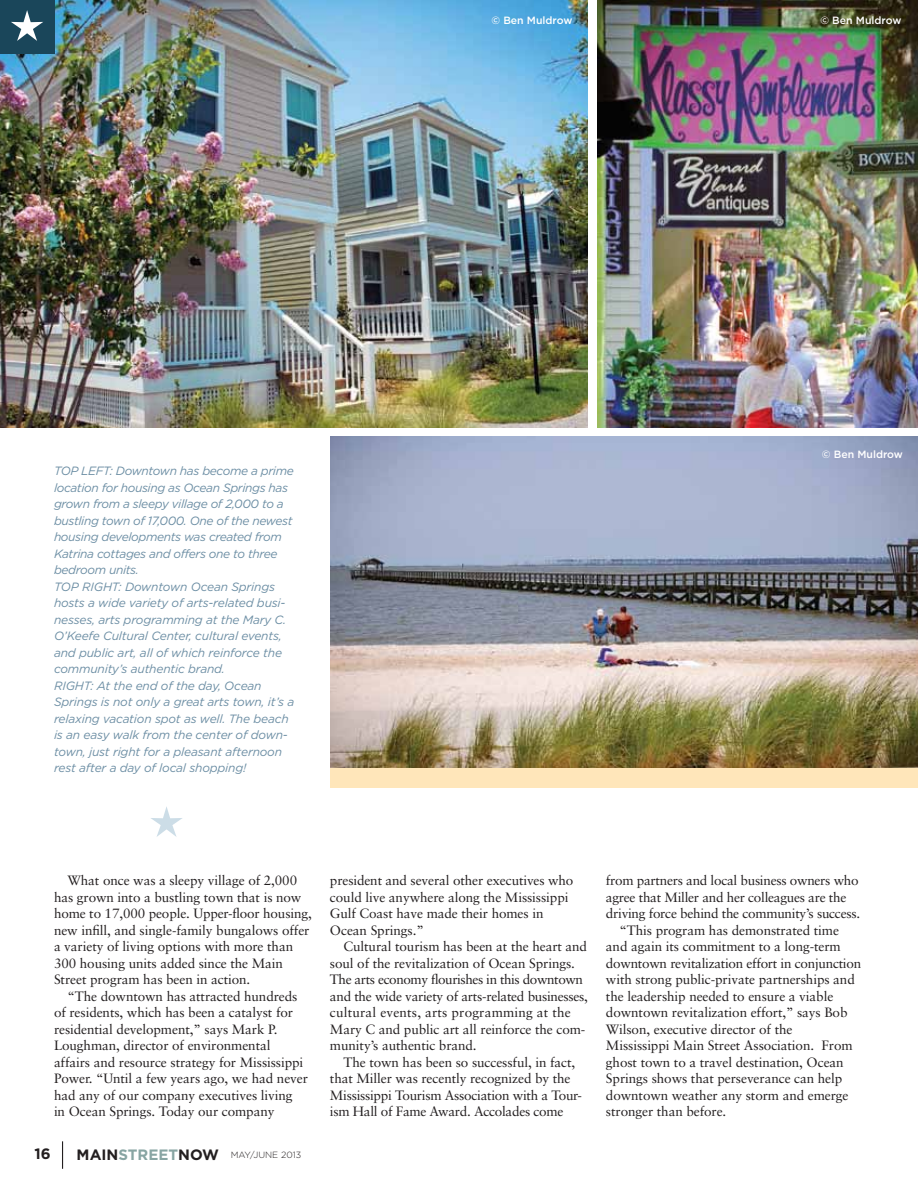
<style>
.page{position:relative;width:918px;height:1188px;background:#fff}
.page>*{position:absolute;margin:0;border:0;box-sizing:border-box;transform-origin:0 0}
.t1{font:700 15px "Gotham";color:#231f20}
.t2{font:13.5px/16.5px "Sabon";letter-spacing:-.005em;color:#231f20}
.t3{font:italic 12px/16.5px "Gotham";letter-spacing:-.015em;color:#6c8ea4}
.t4{font:500 10.5px "Gotham";color:#fff}
.t5{font:300 9px "Gotham HTF";color:#231f20}
.s1{font-family:"Gotham";font-weight:700;font-size:15px}
.s2{font-family:"Gotham";font-weight:700;font-size:15px;color:#88a5a3}
</style>
<div class="page">
<svg style="left:62px;top:1141px;width:1px;height:28px"></svg>
<div style="left:330px;top:766px;width:588px;height:22px;background:#ffe6ba"></div>
<img style="left:0;top:0;width:588px;height:428px">
<div style="left:0;top:0;width:54px;height:54px;background:#1a465a"></div>
<svg style="left:11px;top:10px;width:32px;height:31px"></svg>
<svg style="left:151px;top:807px;width:31px;height:30px"></svg>
<img style="left:597px;top:0;width:321px;height:428px">
<img style="left:330px;top:436px;width:588px;height:331px">
<p class="t4" style="left:491px;top:14px;width:82px">© Ben Muldrow</p>
<p class="t4" style="left:820px;top:14px;width:82px">© Ben Muldrow</p>
<p class="t3" style="left:54px;top:463px;width:242px">TOP LEFT: Downtown has become a prime location for housing as Ocean Springs has grown from a sleepy village of 2,000 to a bustling town of 17,000. One of the newest housing developments was created from Katrina cottages and offers one to three bedroom units.<br>TOP RIGHT: Downtown Ocean Springs hosts a wide variety of arts-related busi&shy;nesses, arts programming at the Mary C.<br>O’Keefe Cultural Center, cultural events, and public art, all of which reinforce the community’s authentic brand.<br>RIGHT: At the end of the day, Ocean Springs is not only a great arts town, it’s a relaxing vacation spot as well. The beach is an easy walk from the center of down&shy;town, just right for a pleasant afternoon rest after a day of local shopping!</p>
<p class="t4" style="left:822px;top:448px;width:82px">© Ben Muldrow</p>
<p class="t2" style="left:54px;top:872px;width:259px;text-indent:14px">What once was a sleepy village of 2,000 has grown into a bustling town that is now home to 17,000 people. Upper-floor housing, new infill, and single-family bungalows offer a variety of living options with more than 300 housing units added since the Main Street program has been in action.</p>
<p class="t2" style="left:54px;top:988px;width:256px;text-indent:14px">“The downtown has attracted hundreds of residents, which has been a catalyst for residential development,” says Mark P.<br>Loughman, director of environmental affairs and resource strategy for Mississippi Power. “Until a few years ago, we had never had any of our company executives living<br>in Ocean Springs. Today our company</p>
<p class="t1" style="left:34px;top:1145px;width:18px">16</p>
<p class="t5" style="left:77px;top:1150px;width:226px"><span class="s1">MAIN</span><span class="s2">STREET</span><span class="s1">NOW</span> MAY/JUNE 2013</p>
<p class="t2" style="left:330px;top:872px;width:245px">president and several other executives who could live anywhere along the Mississippi Gulf Coast have made their homes in Ocean Springs.”</p>
<p class="t2" style="left:330px;top:938px;width:260px;text-indent:14px">Cultural tourism has been at the heart and soul of the revitalization of Ocean Springs.<br>The arts economy flourishes in this downtown and the wide variety of arts-related businesses, cultural events, arts programming at the Mary C and public art all reinforce the com&shy;munity’s authentic brand.</p>
<p class="t2" style="left:330px;top:1054px;width:254px;text-indent:14px">The town has been so successful, in fact, that Miller was recently recognized by the Mississippi Tourism Association with a Tour&shy;ism Hall of Fame Award. Accolades come</p>
<p class="t2" style="left:606px;top:872px;width:254px">from partners and local business owners who</p>
<p class="t2" style="left:606px;top:889px;width:242px">agree that Miller and her colleagues are the</p>
<p class="t2" style="left:606px;top:905px;width:256px">driving force behind the community’s success.</p>
<p class="t2" style="left:619px;top:922px;width:221px">“This program has demonstrated time</p>
<p class="t2" style="left:606px;top:938px;width:236px">and again its commitment to a long-term</p>
<p class="t2" style="left:606px;top:955px;width:257px">downtown revitalization effort in conjunction</p>
<p class="t2" style="left:606px;top:971px;width:250px">with strong public-private partnerships and</p>
<p class="t2" style="left:606px;top:988px;width:229px">the leadership needed to ensure a viable</p>
<p class="t2" style="left:606px;top:1004px;width:243px">downtown revitalization effort,” says Bob</p>
<p class="t2" style="left:606px;top:1021px;width:188px">Wilson, executive director of the</p>
<p class="t2" style="left:606px;top:1037px;width:248px">Mississippi Main Street Association. From</p>
<p class="t2" style="left:606px;top:1054px;width:239px">ghost town to a travel destination, Ocean</p>
<p class="t2" style="left:606px;top:1070px;width:238px">Springs shows that perseverance can help</p>
<p class="t2" style="left:606px;top:1087px;width:244px">downtown weather any storm and emerge</p>
<p class="t2" style="left:606px;top:1103px;width:122px">stronger than before.</p>
</div>
